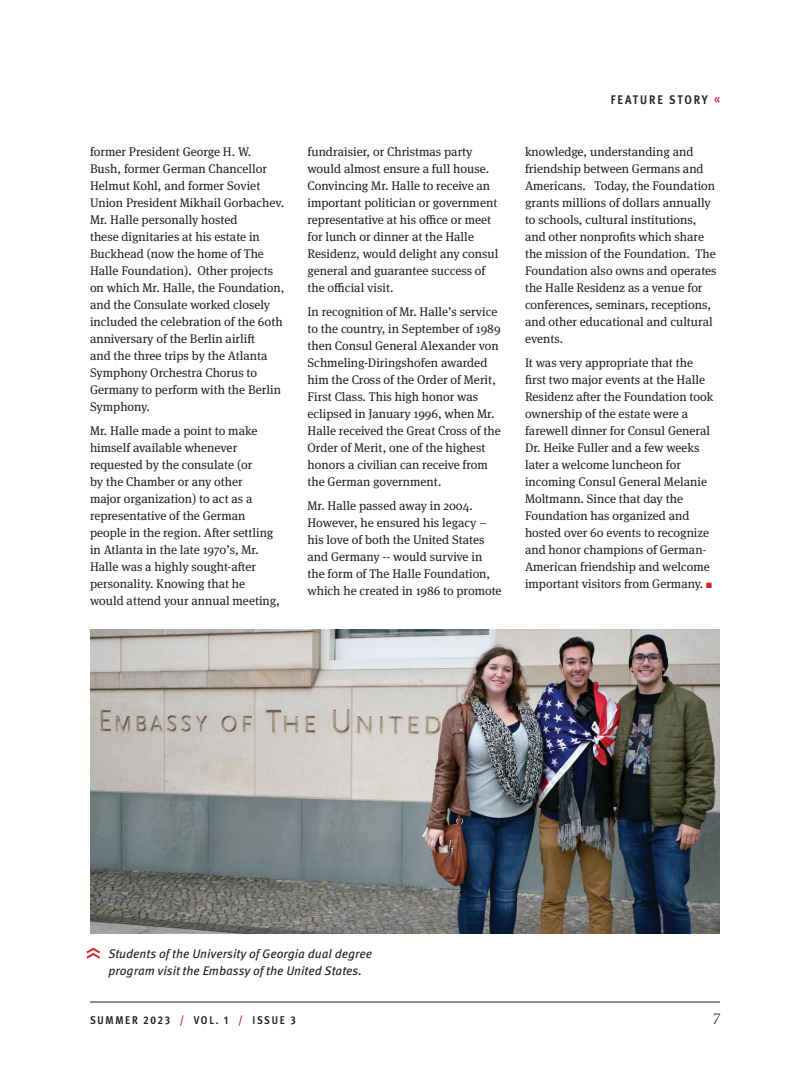
<style>
.page{position:relative;width:810px;height:1080px;background:#fff}
.page>*{position:absolute;margin:0;border:0;box-sizing:border-box;transform-origin:0 0}
.t1{font:italic 300 15px "More Pro";color:#231f20}
.Body_Bopy{font:12.5px/17px "Meta Serif Pro";color:#231f20}
.Photo_Caption{font:italic 12.5px/16.2px "Meta Pro";color:#231f20}
.t2{font:700 condensed 12.5px "Meta Pro";letter-spacing:.15em;color:#231f20}
.t3{font:700 condensed 11.25px "Meta Pro";letter-spacing:.15em;color:#231f20}
.s1{color:#d1232a}
</style>
<div class="page">
<img style="left:90px;top:629px;width:630px;height:305px">
<svg style="left:86px;top:948px;width:14px;height:11px"></svg>
<hr style="left:90px;top:1002px;width:630px;height:1px;background:#231f20">
<p class="Body_Bopy" style="left:90px;top:142px;width:196px">former President George H. W.<br>Bush, former German Chancellor<br>Helmut Kohl, and former Soviet<br>Union President Mikhail Gorbachev.<br>Mr. Halle personally hosted<br>these dignitaries at his estate in<br>Buckhead (now the home of The<br>Halle Foundation). Other projects on which Mr. Halle, the Foundation, and the Consulate worked closely included the celebration of the 60th anniversary of the Berlin airlift<br>and the three trips by the Atlanta<br>Symphony Orchestra Chorus to<br>Germany to perform with the Berlin<br>Symphony.</p>
<p class="Body_Bopy" style="left:90px;top:422px;width:191px">Mr. Halle made a point to make himself available whenever requested by the consulate (or<br>by the Chamber or any other<br>major organization) to act as a representative of the German people in the region. After settling in Atlanta in the late 1970’s, Mr.<br>Halle was a highly sought-after personality. Knowing that he would attend your annual meeting,</p>
<p class="Body_Bopy" style="left:308px;top:142px;width:192px">fundraisier, or Christmas party would almost ensure a full house.<br>Convincing Mr. Halle to receive an important politician or government representative at his office or meet for lunch or dinner at the Halle<br>Residenz, would delight any consul general and guarantee success of the official visit.</p>
<p class="Body_Bopy" style="left:308px;top:303px;width:195px">In recognition of Mr. Halle’s service to the country, in September of 1989 then Consul General Alexander von Schmeling-Diringshofen awarded him the Cross of the Order of Merit, First Class. This high honor was eclipsed in January 1996, when Mr.<br>Halle received the Great Cross of the Order of Merit, one of the highest honors a civilian can receive from the German government.</p>
<p class="Body_Bopy" style="left:308px;top:497px;width:196px">Mr. Halle passed away in 2004.<br>However, he ensured his legacy – his love of both the United States and Germany -- would survive in the form of The Halle Foundation, which he created in 1986 to promote</p>
<p class="t2" style="left:611px;top:90px;width:111px">FEATURE STORY <span class="s1">«</span></p>
<p class="Body_Bopy" style="left:525px;top:142px;width:193px">knowledge, understanding and friendship between Germans and<br>Americans. Today, the Foundation grants millions of dollars annually to schools, cultural institutions, and other nonprofits which share the mission of the Foundation. The<br>Foundation also owns and operates the Halle Residenz as a venue for conferences, seminars, receptions, and other educational and cultural events.</p>
<p class="Body_Bopy" style="left:525px;top:354px;width:190px">It was very appropriate that the first two major events at the Halle<br>Residenz after the Foundation took ownership of the estate were a farewell dinner for Consul General<br>Dr. Heike Fuller and a few weeks later a welcome luncheon for incoming Consul General Melanie<br>Moltmann. Since that day the<br>Foundation has organized and hosted over 60 events to recognize and honor champions of German-<br>American friendship and welcome important visitors from Germany. <span class="s1">■</span></p>
<p class="Photo_Caption" style="left:108px;top:945px;width:265px">Students of the University of Georgia dual degree program visit the Embassy of the United States.</p>
<p class="t3" style="left:90px;top:1011px;width:207px">SUMMER 2023 <span class="s1">/</span> VOL. 1 <span class="s1">/</span> ISSUE 3</p>
<p class="t1" style="left:713px;top:1008px;width:9px">7</p>
</div>
